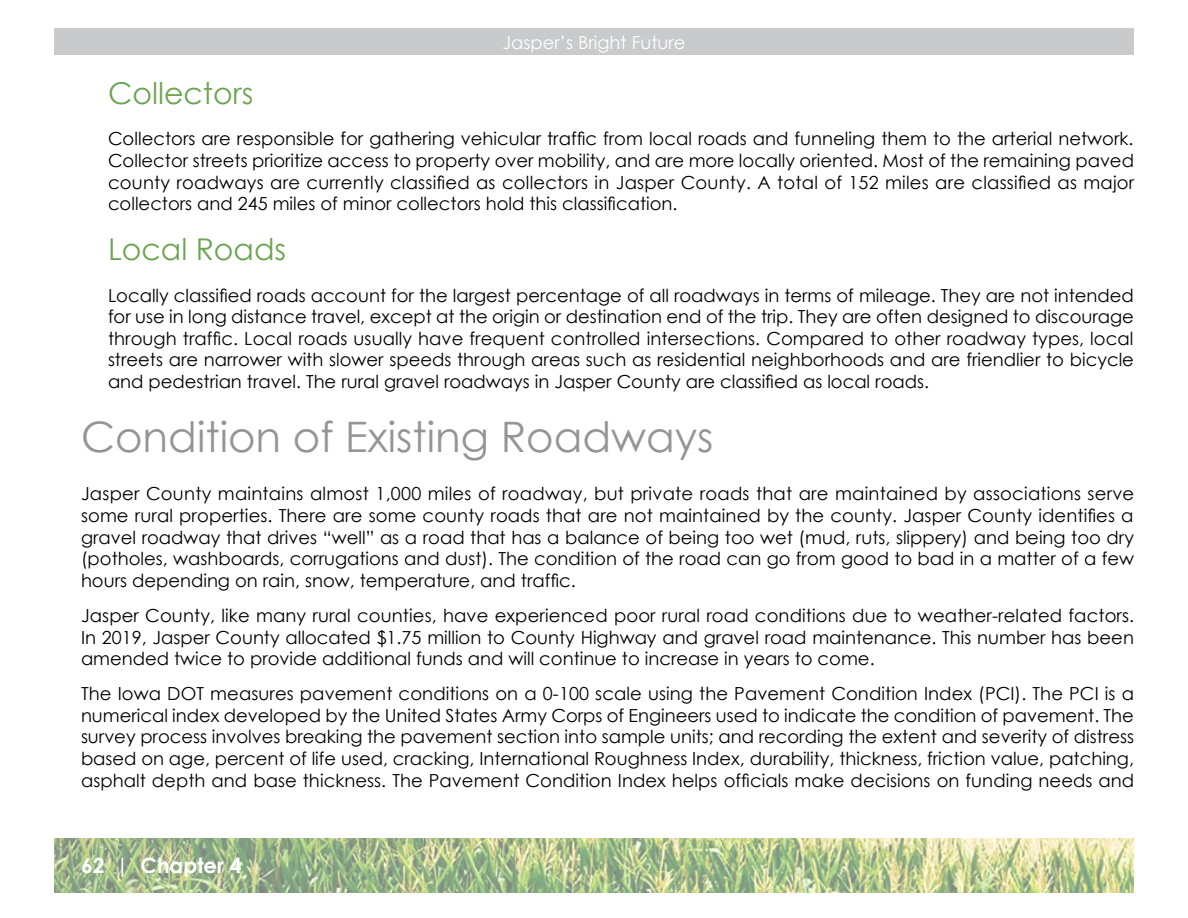
<style>
.page{position:relative;width:1188px;height:918px;background:#fff}
.page>*{position:absolute;margin:0;border:0;box-sizing:border-box;transform-origin:0 0}
.t1{font:42px "Century Gothic";color:#939598}
.t2{font:30px "Century Gothic";color:#6ca552}
.t3{font:700 21px "Century Gothic";color:#fff}
.t4{font:18px/21.6px "Century Gothic";color:#000;text-align:justify}
.t5{font:18px "Century Gothic";color:#fff}
</style>
<div class="page">
<img style="left:54px;top:838px;width:1080px;height:54px">
<div style="left:54px;top:28px;width:1080px;height:28px;background:#c9cacb"></div>
<p class="t5" style="left:503px;top:30px;width:185px">Jasper’s Bright Future</p>
<h2 class="t2" style="left:108px;top:72px;width:147px">Collectors</h2>
<p class="t4" style="left:108px;top:128px;width:1028px">Collectors are responsible for gathering vehicular traffic from local roads and funneling them to the arterial network.<br>Collector streets prioritize access to property over mobility, and are more locally oriented. Most of the remaining paved county roadways are currently classified as collectors in Jasper County. A total of 152 miles are classified as major collectors and 245 miles of minor collectors hold this classification.</p>
<h2 class="t2" style="left:108px;top:228px;width:180px">Local Roads</h2>
<p class="t4" style="left:108px;top:284px;width:1028px">Locally classified roads account for the largest percentage of all roadways in terms of mileage. They are not intended for use in long distance travel, except at the origin or destination end of the trip. They are often designed to discourage through traffic. Local roads usually have frequent controlled intersections. Compared to other roadway types, local streets are narrower with slower speeds through areas such as residential neighborhoods and are friendlier to bicycle and pedestrian travel. The rural gravel roadways in Jasper County are classified as local roads.</p>
<h1 class="t1" style="left:81px;top:407px;width:634px">Condition of Existing Roadways</h1>
<p class="t4" style="left:81px;top:483px;width:1055px">Jasper County maintains almost 1,000 miles of roadway, but private roads that are maintained by associations serve some rural properties. There are some county roads that are not maintained by the county. Jasper County identifies a gravel roadway that drives “well” as a road that has a balance of being too wet (mud, ruts, slippery) and being too dry (potholes, washboards, corrugations and dust). The condition of the road can go from good to bad in a matter of a few hours depending on rain, snow, temperature, and traffic.</p>
<p class="t4" style="left:81px;top:604px;width:1055px">Jasper County, like many rural counties, have experienced poor rural road conditions due to weather-related factors.<br>In 2019, Jasper County allocated $1.75 million to County Highway and gravel road maintenance. This number has been amended twice to provide additional funds and will continue to increase in years to come.</p>
<p class="t4" style="left:81px;top:683px;width:1055px">The Iowa DOT measures pavement conditions on a 0-100 scale using the Pavement Condition Index (PCI). The PCI is a numerical index developed by the United States Army Corps of Engineers used to indicate the condition of pavement. The survey process involves breaking the pavement section into sample units; and recording the extent and severity of distress based on age, percent of life used, cracking, International Roughness Index, durability, thickness, friction value, patching, asphalt depth and base thickness. The Pavement Condition Index helps officials make decisions on funding needs and</p>
<p class="t3" style="left:81px;top:850px;width:162px">62 | Chapter 4</p>
</div>
